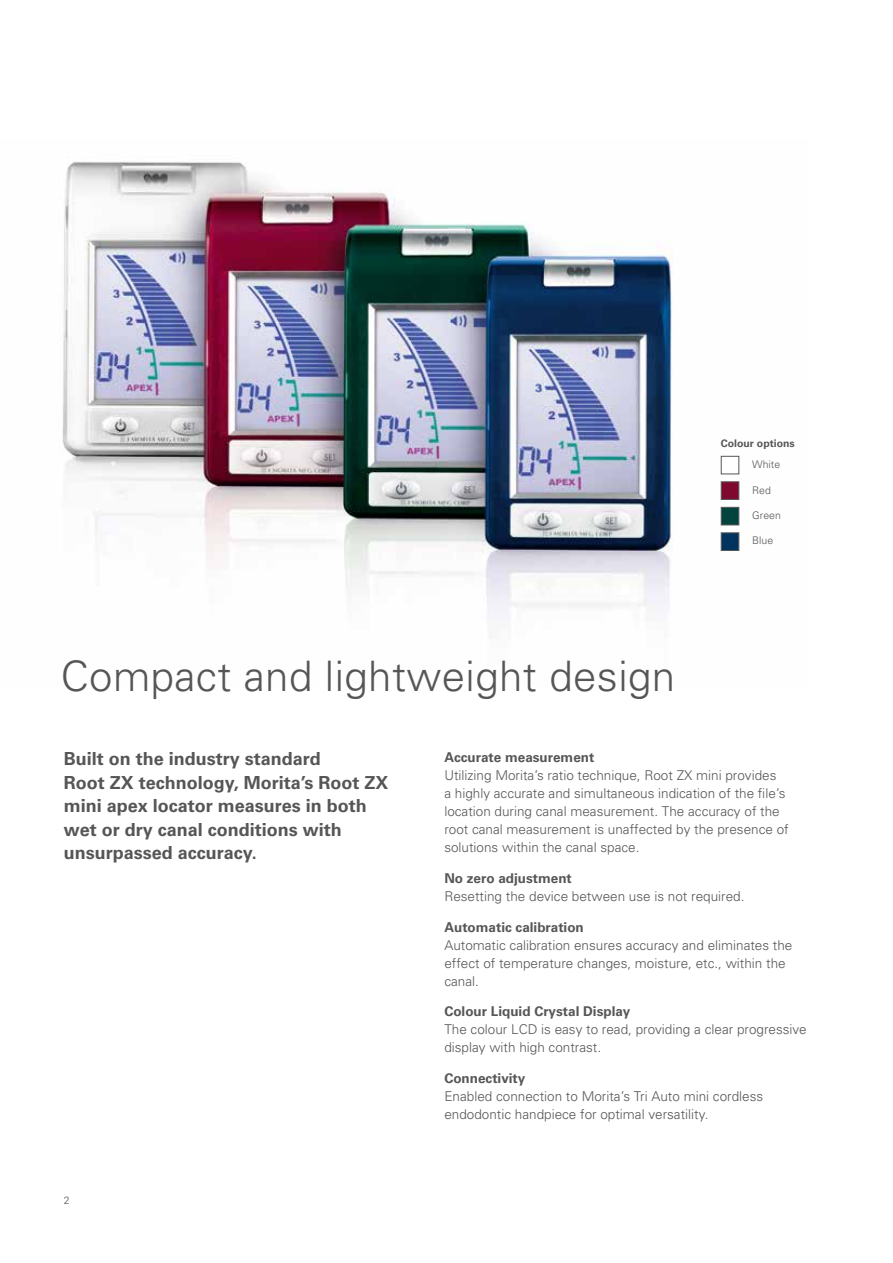
<style>
.page{position:relative;width:893px;height:1263px;background:#fff}
.page>*{position:absolute;margin:0;border:0;box-sizing:border-box;transform-origin:0 0}
.t1{font:300 42px "Univers";letter-spacing:.01em;color:#565656}
.t2{font:700 18px/23.4px "Univers";color:#565656}
.t3{font:300 13.5px/18px "Univers";color:#565656}
.t4{font:700 13.5px "Univers";color:#565656}
.t5{font:300 10.5px "Univers";color:#565656}
.t6{font:700 10.5px "Univers";color:#565656}
</style>
<div class="page">
<img style="left:62px;top:161px;width:678px;height:460px">
<div style="left:721px;top:456px;width:18px;height:18px;background:#fff;border:1px solid #565656"></div>
<div style="left:721px;top:481px;width:18px;height:19px;background:#7f082e;border:1px solid #565656"></div>
<div style="left:721px;top:507px;width:18px;height:18px;background:#00443d;border:1px solid #565656"></div>
<div style="left:721px;top:533px;width:18px;height:18px;background:#00335d;border:1px solid #565656"></div>
<h1 class="t1" style="left:61px;top:651px;width:616px">Compact and lightweight design</h1>
<p class="t6" style="left:721px;top:437px;width:76px">Colour options</p>
<p class="t5" style="left:752px;top:458px;width:30px">White</p>
<p class="t5" style="left:752px;top:483px;width:20px">Red</p>
<p class="t5" style="left:752px;top:509px;width:30px">Green</p>
<p class="t5" style="left:752px;top:534px;width:23px">Blue</p>
<h2 class="t2" style="left:64px;top:747px;width:326px">Built on the industry standard<br>Root ZX technology, Morita’s Root ZX mini apex locator measures in both wet or dry canal conditions with unsurpassed accuracy.</h2>
<p class="t4" style="left:444px;top:749px;width:152px">Accurate measurement</p>
<p class="t3" style="left:444px;top:766px;width:346px">Utilizing Morita’s ratio technique, Root ZX mini provides<br>a highly accurate and simultaneous indication of the file’s location during canal measurement. The accuracy of the root canal measurement is unaffected by the presence of solutions within the canal space.</p>
<p class="t4" style="left:444px;top:870px;width:129px">No zero adjustment</p>
<p class="t3" style="left:444px;top:887px;width:302px">Resetting the device between use is not required.</p>
<p class="t4" style="left:444px;top:919px;width:141px">Automatic calibration</p>
<p class="t3" style="left:444px;top:936px;width:350px">Automatic calibration ensures accuracy and eliminates the effect of temperature changes, moisture, etc., within the canal.</p>
<p class="t4" style="left:444px;top:1004px;width:188px">Colour Liquid Crystal Display</p>
<p class="t3" style="left:444px;top:1021px;width:364px">The colour LCD is easy to read, providing a clear progressive display with high contrast.</p>
<p class="t4" style="left:444px;top:1070px;width:83px">Connectivity</p>
<p class="t3" style="left:444px;top:1087px;width:320px">Enabled connection to Morita’s Tri Auto mini cordless endodontic handpiece for optimal versatility.</p>
<p class="t5" style="left:64px;top:1194px;width:7px">2</p>
</div>
